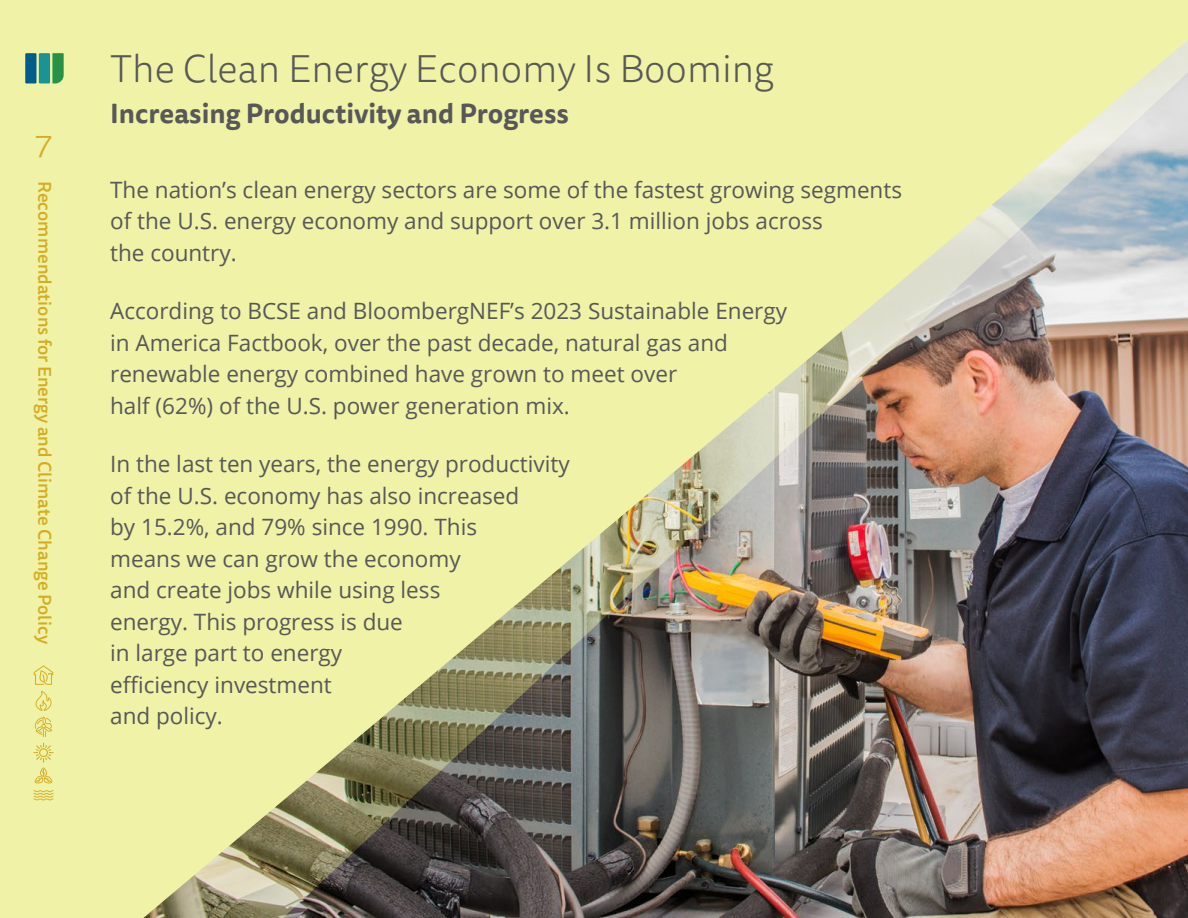
<style>
.page{position:relative;width:1188px;height:918px;background:#fff}
.page>*{position:absolute;margin:0;border:0;box-sizing:border-box;transform-origin:0 0}
.t1{font:300 39px "Tisa Sans OT";color:#575857}
.t2{font:300 34.65px "Tisa Sans OT";color:#d5ad24}
.t3{font:700 27px "Tisa Sans OT";color:#575857}
.Paragraph{font:22.5px/31.5px "Open Sans";color:#575857}
.t4{font:500 18px "Tisa Sans OT";color:#d5ad24}
</style>
<div class="page">
<img style="left:0;top:0;width:1188px;height:918px">
<div style="left:25px;top:53px;width:11px;height:30px;background:#005d8b"></div>
<div style="left:39px;top:53px;width:11px;height:30px;background:#1b9294"></div>
<svg style="left:52px;top:53px;width:12px;height:30px"></svg>
<svg style="left:36px;top:691px;width:16px;height:20px"></svg>
<svg style="left:33px;top:743px;width:21px;height:40px"></svg>
<svg style="left:35px;top:717px;width:17px;height:20px"></svg>
<svg style="left:33px;top:790px;width:21px;height:10px"></svg>
<svg style="left:34px;top:665px;width:19px;height:20px"></svg>
<p class="t2" style="left:35px;top:122px;width:19px">7</p>
<p class="t4" style="left:56px;top:181px;width:465px;rotate:90deg">Recommendations for Energy and Climate Change Policy</p>
<p class="t1" style="left:110px;top:45px;width:665px">The Clean Energy Economy Is Booming</p>
<p class="t3" style="left:110px;top:96px;width:460px">Increasing Productivity and Progress</p>
<p class="Paragraph" style="left:110px;top:173px;width:793px">The nation’s clean energy sectors are some of the fastest growing segments of the U.S. energy economy and support over 3.1 million jobs across<br>the country.</p>
<p class="Paragraph" style="left:110px;top:295px;width:679px">According to BCSE and BloombergNEF’s 2023 Sustainable Energy in America Factbook, over the past decade, natural gas and renewable energy combined have grown to meet over<br>half (62%) of the U.S. power generation mix.</p>
<p class="Paragraph" style="left:110px;top:448px;width:461px">In the last ten years, the energy productivity of the U.S. economy has also increased<br>by 15.2%, and 79% since 1990. This<br>means we can grow the economy<br>and create jobs while using less<br>energy. This progress is due<br>in large part to energy<br>efficiency investment<br>and policy.</p>
</div>
